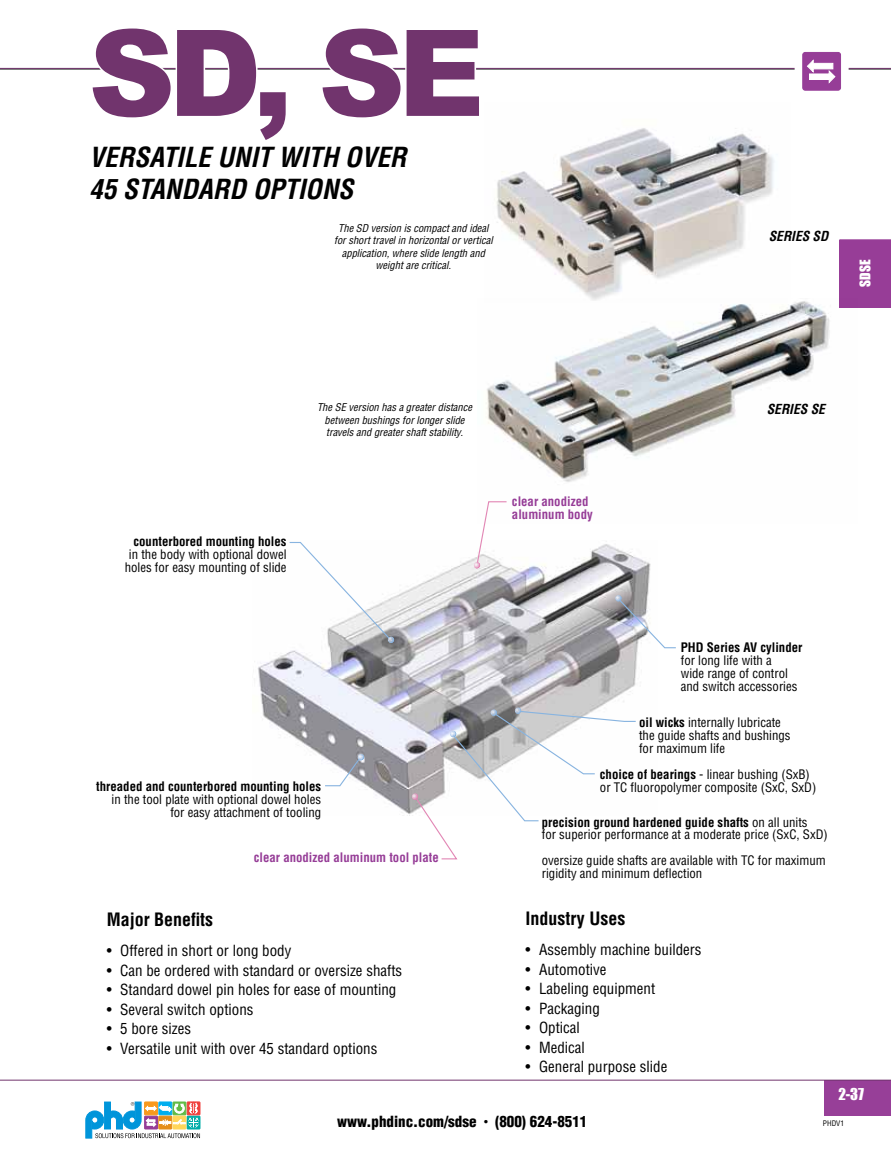
<style>
.page{position:relative;width:891px;height:1161px;background:#fff}
.page>*{position:absolute;margin:0;border:0;box-sizing:border-box;transform-origin:0 0}
.t1{font:900 120px "Arial";color:#71346d}
.t2{font:italic 700 condensed 27px/32.4px "Helvetica";color:#000}
.t3{font:700 condensed 18px "Helvetica";color:#000}
.t4{font:condensed 15px "Helvetica";color:#000}
.t5{font:900 condensed 15px "Helvetica";color:#000}
.t6{font:15px "Impact";color:#fff}
.t7{font:italic 700 condensed 13.5px "Helvetica";color:#000}
.t8{font:13.5px "Impact";color:#fff}
.t9{font:condensed 12.75px/12.8px "Helvetica";color:#000}
.t10{font:700 condensed 12.75px "Helvetica";color:#000}
.t11{font:700 condensed 12.75px/12.8px "Helvetica";color:#963d97}
.t12{font:italic condensed 10.5px/12.6px "Helvetica";color:#000;text-align:center}
.t13{font:condensed 7.5px "Helvetica";color:#000}
.s1{font-weight:700}
.s2{font-size:9px}
</style>
<div class="page">
<div style="left:824px;top:1080px;width:67px;height:36px;background:#973f98"></div>
<hr style="left:0;top:69px;width:891px;height:1px;background:#000">
<hr style="left:0;top:68px;width:891px;height:1px;background:#71346d">
<div style="left:840px;top:240px;width:51px;height:68px;background:#973d97"></div>
<svg style="left:86px;top:1102px;width:114px;height:36px"></svg>
<hr style="left:0;top:1080px;width:891px;height:1px;background:#71346d">
<img style="left:496px;top:128px;width:279px;height:170px">
<div style="left:795px;top:46px;width:54px;height:56px;background:#fff;border-radius:7px"></div>
<div style="left:803px;top:52px;width:38px;height:38px;background:#963d97;border-radius:3px"></div>
<div style="left:802px;top:52px;width:39px;height:39px;border:1px solid #963d97;border-radius:3px"></div>
<svg style="left:807px;top:60px;width:28px;height:23px"></svg>
<img style="left:486px;top:298px;width:371px;height:184px">
<img style="left:258px;top:544px;width:393px;height:272px">
<svg style="left:288px;top:542px;width:308px;height:233px"></svg>
<svg style="left:474px;top:501px;width:34px;height:67px"></svg>
<svg style="left:388px;top:637px;width:6px;height:6px"></svg>
<svg style="left:324px;top:754px;width:40px;height:33px"></svg>
<svg style="left:412px;top:731px;width:128px;height:129px"></svg>
<svg style="left:491px;top:710px;width:6px;height:6px"></svg>
<svg style="left:615px;top:595px;width:61px;height:54px"></svg>
<svg style="left:515px;top:708px;width:122px;height:15px"></svg>
<svg style="left:89px;top:67px;width:200px;height:3px"></svg>
<svg style="left:319px;top:67px;width:163px;height:3px"></svg>
<h1 class="t1" style="left:88px;top:-14px;width:397px">SD, SE</h1>
<h2 class="t2" style="left:89px;top:141px;width:319px">VERSATILE UNIT WITH OVER<br>45 STANDARD OPTIONS</h2>
<p class="t12" style="left:334px;top:221px;width:160px">The SD version is compact and ideal for short travel in horizontal or vertical application, where slide length and weight are critical.</p>
<p class="t7" style="left:769px;top:228px;width:61px">SERIES SD</p>
<p class="t8" style="left:855px;top:287px;width:29px;rotate:-90deg">SDSE</p>
<p class="t12" style="left:317px;top:401px;width:157px">The SE version has a greater distance between bushings for longer slide travels and greater shaft stability.</p>
<p class="t10" style="left:134px;top:534px;width:155px">counterbored mounting holes</p>
<p class="t9" style="left:125px;top:548px;width:163px;text-align:center">in the body with optional dowel holes for easy mounting of slide</p>
<p class="t10" style="left:96px;top:779px;width:226px">threaded and counterbored mounting holes</p>
<p class="t9" style="left:112px;top:792px;width:211px;text-align:right">in the tool plate with optional dowel holes for easy attachment of tooling</p>
<p class="t11" style="left:254px;top:851px;width:187px">clear anodized aluminum tool plate</p>
<h3 class="t3" style="left:107px;top:909px;width:108px">Major Benefits</h3>
<p class="t4" style="left:107px;top:941px;width:186px">• Offered in short or long body</p>
<p class="t4" style="left:107px;top:961px;width:297px">• Can be ordered with standard or oversize shafts</p>
<p class="t4" style="left:107px;top:980px;width:291px">• Standard dowel pin holes for ease of mounting</p>
<p class="t4" style="left:107px;top:1000px;width:148px">• Several switch options</p>
<p class="t4" style="left:107px;top:1019px;width:86px">• 5 bore sizes</p>
<p class="t4" style="left:107px;top:1039px;width:272px">• Versatile unit with over 45 standard options</p>
<p class="t11" style="left:512px;top:495px;width:82px">clear anodized aluminum body</p>
<p class="t7" style="left:767px;top:401px;width:60px">SERIES SE</p>
<p class="t10" style="left:681px;top:640px;width:123px">PHD Series AV cylinder</p>
<p class="t9" style="left:681px;top:654px;width:118px">for long life with a wide range of control and switch accessories</p>
<p class="t9" style="left:639px;top:716px;width:153px"><span class="s1">oil wicks</span> internally lubricate the guide shafts and bushings for maximum life</p>
<p class="t9" style="left:600px;top:768px;width:218px"><span class="s1">choice of bearings</span> - linear bushing (SxB) or TC fluoropolymer composite (SxC, SxD)</p>
<p class="t9" style="left:542px;top:815px;width:287px"><span class="s1">precision ground hardened guide shafts</span> on all units<br>for superior performance at a moderate price (SxC, SxD)</p>
<p class="t9" style="left:542px;top:854px;width:285px">oversize guide shafts are available with TC for maximum rigidity and minimum deflection</p>
<h3 class="t3" style="left:526px;top:908px;width:101px">Industry Uses</h3>
<p class="t4" style="left:526px;top:940px;width:177px">• Assembly machine builders</p>
<p class="t4" style="left:526px;top:960px;width:82px">• Automotive</p>
<p class="t4" style="left:526px;top:979px;width:131px">• Labeling equipment</p>
<p class="t4" style="left:526px;top:999px;width:76px">• Packaging</p>
<p class="t4" style="left:526px;top:1018px;width:56px">• Optical</p>
<p class="t4" style="left:526px;top:1038px;width:61px">• Medical</p>
<p class="t4" style="left:526px;top:1057px;width:143px">• General purpose slide</p>
<p class="t6" style="left:838px;top:1083px;width:27px">2-37</p>
<p class="t5" style="left:337px;top:1113px;width:252px">www.phdinc.com/sdse <span class="s2">•</span> (800) 624-8511</p>
<p class="t13" style="left:823px;top:1118px;width:23px">PHDV1</p>
</div>
